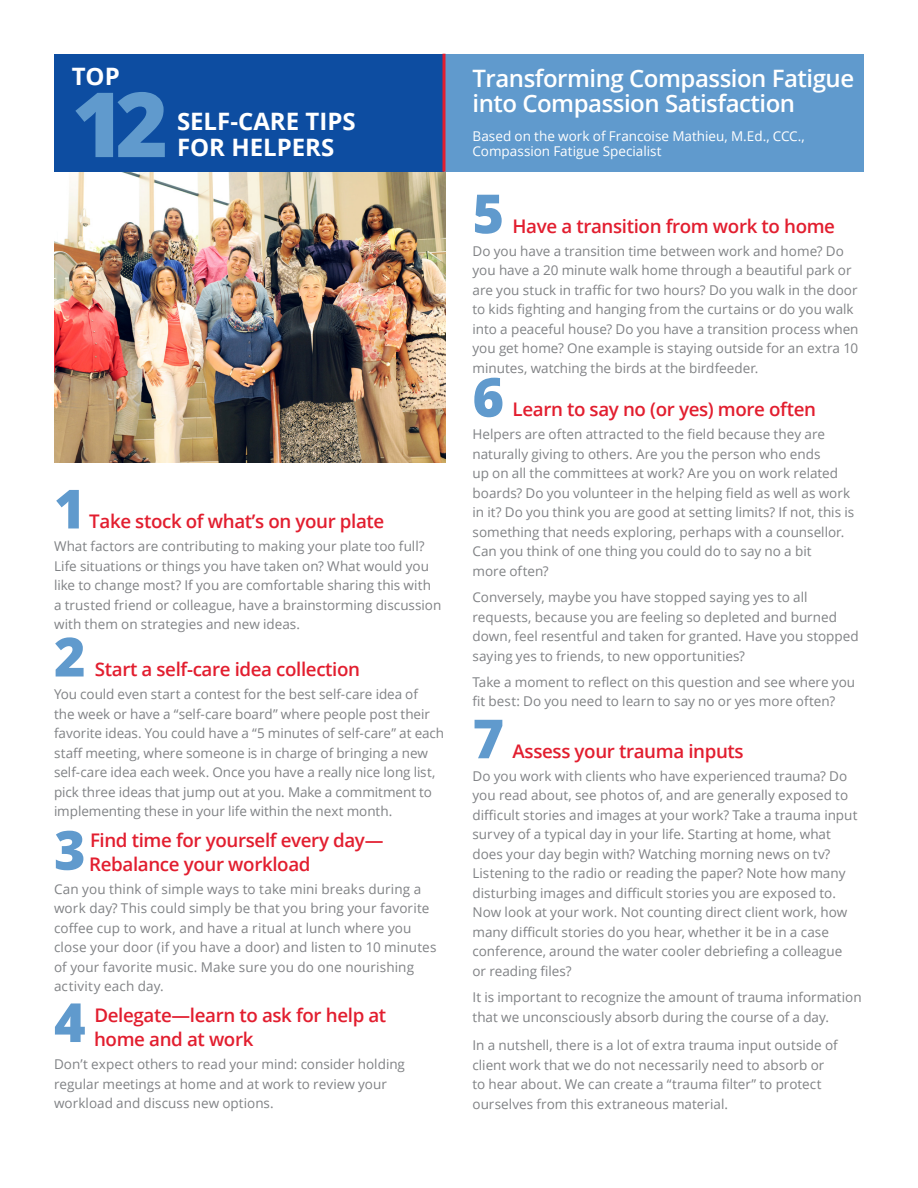
<style>
.page{position:relative;width:918px;height:1188px;background:#fff}
.page>*{position:absolute;margin:0;border:0;box-sizing:border-box;transform-origin:0 0}
.subhead{font:800 90px "Open Sans";color:#609acd}
.t1{font:800 54px "Open Sans";color:#609acd}
.fact{font:600 24px/25.5px "Open Sans";letter-spacing:-.02em;color:#fff}
.subhead-2{font:700 24px/25.5px "Open Sans";color:#fff}
.copy{font:600 18.75px "Open Sans";letter-spacing:-.02em;color:#e21e2f}
.fact-2{font:600 18.75px "Open Sans";letter-spacing:-.02em;color:#e21e2f}
.copy-2{font:13.5px/19.5px "Open Sans";color:#808285}
.copy-3{font:13.5px/15px "Open Sans";color:#fff}
</style>
<div class="page">
<img style="left:54px;top:172px;width:392px;height:290px">
<div style="left:360px;top:54px;width:504px;height:118px;background:#609acd"></div>
<div style="left:54px;top:54px;width:390px;height:118px;background:#0d4da1"></div>
<svg style="left:442px;top:54px;width:4px;height:118px"></svg>
<p class="subhead-2" style="left:72px;top:63px;width:50px">TOP</p>
<p class="subhead" style="left:72px;top:56px;width:98px">12</p>
<p class="subhead-2" style="left:177px;top:108px;width:180px">SELF-CARE TIPS<br>FOR HELPERS</p>
<p class="t1" style="left:54px;top:468px;width:33px">1</p>
<p class="fact-2" style="left:89px;top:508px;width:297px">Take stock of what’s on your plate</p>
<p class="copy-2" style="left:54px;top:536px;width:389px">What factors are contributing to making your plate too full?<br>Life situations or things you have taken on? What would you like to change most? If you are comfortable sharing this with a trusted friend or colleague, have a brainstorming discussion with them on strategies and new ideas.</p>
<p class="t1" style="left:54px;top:616px;width:33px">2</p>
<p class="copy" style="left:95px;top:656px;width:267px">Start a self-care idea collection</p>
<p class="copy-2" style="left:54px;top:684px;width:392px">You could even start a contest for the best self-care idea of<br>the week or have a “self-care board” where people post their favorite ideas. You could have a “5 minutes of self-care” at each staff meeting, where someone is in charge of bringing a new self-care idea each week. Once you have a really nice long list, pick three ideas that jump out at you. Make a commitment to implementing these in your life within the next month.</p>
<p class="copy" style="left:90px;top:827px;width:295px">Find time for yourself every day—</p>
<p class="t1" style="left:54px;top:809px;width:33px">3</p>
<p class="copy" style="left:89px;top:851px;width:223px">Rebalance your workload</p>
<p class="copy-2" style="left:54px;top:879px;width:384px">Can you think of simple ways to take mini breaks during a work day? This could simply be that you bring your favorite coffee cup to work, and have a ritual at lunch where you close your door (if you have a door) and listen to 10 minutes of your favorite music. Make sure you do one nourishing activity each day.</p>
<p class="copy" style="left:94px;top:1002px;width:293px">Delegate—learn to ask for help at</p>
<p class="t1" style="left:54px;top:981px;width:33px">4</p>
<p class="copy" style="left:94px;top:1026px;width:161px">home and at work</p>
<p class="copy-2" style="left:54px;top:1054px;width:353px">Don’t expect others to read your mind: consider holding regular meetings at home and at work to review your workload and discuss new options.</p>
<p class="fact" style="left:472px;top:65px;width:383px">Transforming Compassion Fatigue into Compassion Satisfaction</p>
<p class="copy-3" style="left:472px;top:128px;width:334px">Based on the work of Francoise Mathieu, M.Ed., CCC.,<br>Compassion Fatigue Specialist</p>
<p class="t1" style="left:472px;top:173px;width:33px">5</p>
<p class="fact-2" style="left:513px;top:213px;width:324px">Have a transition from work to home</p>
<p class="copy-2" style="left:472px;top:241px;width:388px">Do you have a transition time between work and home? Do you have a 20 minute walk home through a beautiful park or are you stuck in traffic for two hours? Do you walk in the door to kids fighting and hanging from the curtains or do you walk into a peaceful house? Do you have a transition process when you get home? One example is staying outside for an extra 10 minutes, watching the birds at the birdfeeder.</p>
<p class="t1" style="left:472px;top:356px;width:33px">6</p>
<p class="fact-2" style="left:513px;top:397px;width:305px">Learn to say no (or yes) more often</p>
<p class="copy-2" style="left:472px;top:424px;width:383px">Helpers are often attracted to the field because they are naturally giving to others. Are you the person who ends<br>up on all the committees at work? Are you on work related boards? Do you volunteer in the helping field as well as work in it? Do you think you are good at setting limits? If not, this is something that needs exploring, perhaps with a counsellor.<br>Can you think of one thing you could do to say no a bit<br>more often?</p>
<p class="copy-2" style="left:472px;top:587px;width:388px">Conversely, maybe you have stopped saying yes to all requests, because you are feeling so depleted and burned down, feel resentful and taken for granted. Have you stopped saying yes to friends, to new opportunities?</p>
<p class="copy-2" style="left:472px;top:672px;width:384px">Take a moment to reflect on this question and see where you fit best: Do you need to learn to say no or yes more often?</p>
<p class="t1" style="left:472px;top:698px;width:33px">7</p>
<p class="fact-2" style="left:513px;top:738px;width:233px">Assess your trauma inputs</p>
<p class="copy-2" style="left:472px;top:766px;width:386px">Do you work with clients who have experienced trauma? Do you read about, see photos of, and are generally exposed to difficult stories and images at your work? Take a trauma input survey of a typical day in your life. Starting at home, what does your day begin with? Watching morning news on tv?<br>Listening to the radio or reading the paper? Note how many disturbing images and difficult stories you are exposed to.<br>Now look at your work. Not counting direct client work, how many difficult stories do you hear, whether it be in a case conference, around the water cooler debriefing a colleague or reading files?</p>
<p class="copy-2" style="left:472px;top:987px;width:391px">It is important to recognize the amount of trauma information that we unconsciously absorb during the course of a day.</p>
<p class="copy-2" style="left:472px;top:1035px;width:367px">In a nutshell, there is a lot of extra trauma input outside of client work that we do not necessarily need to absorb or to hear about. We can create a “trauma filter” to protect ourselves from this extraneous material.</p>
</div>
